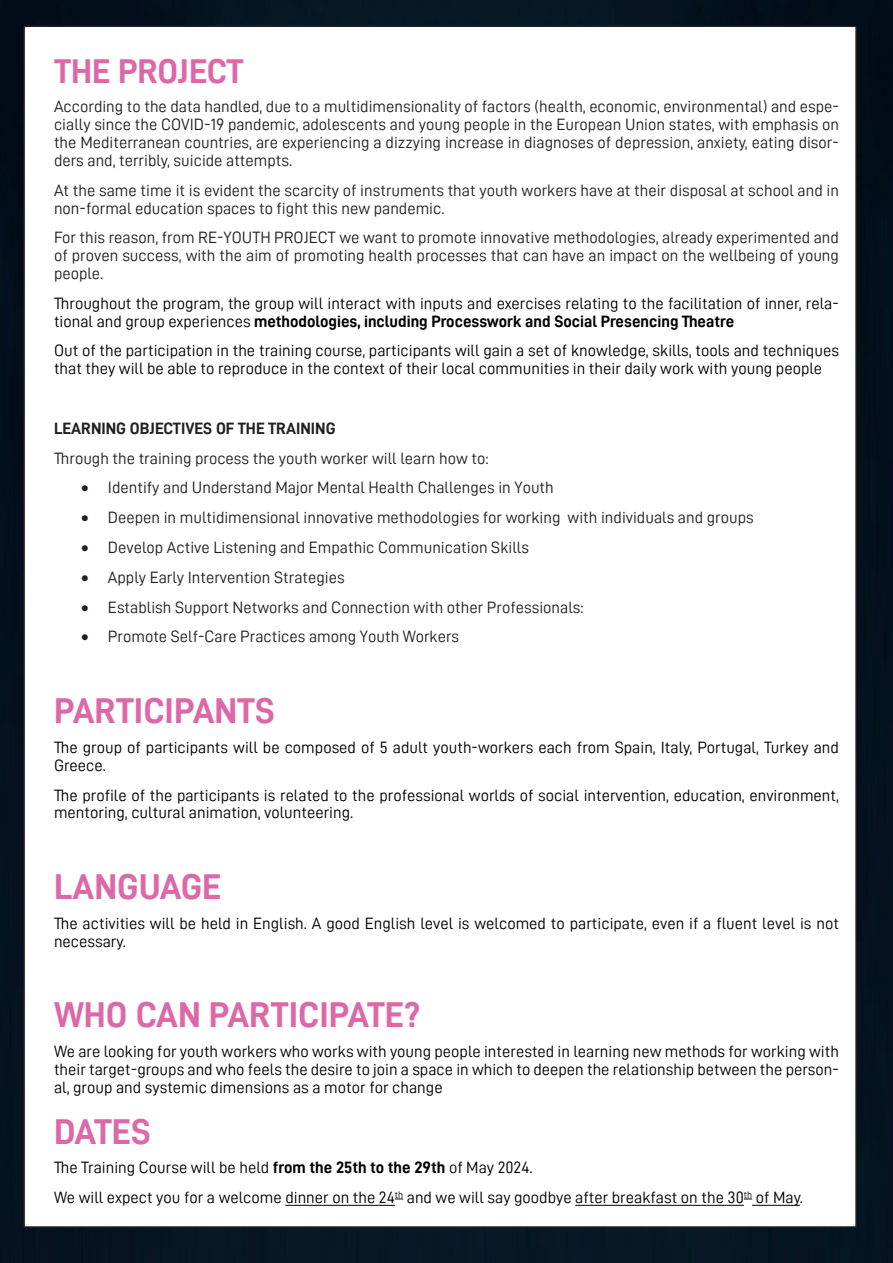
<style>
.page{position:relative;width:893px;height:1263px;background:#041320}
.page>*{position:absolute;margin:0;border:0;box-sizing:border-box;transform-origin:0 0}
.t1{font:36px "D DIN Bold";color:#dc68a8}
.t2{font:36px "D DIN Bold";color:#dd68a8}
.t3{font:34.5px "D DIN Bold";letter-spacing:-.01em;color:#dd68a8}
.t4{font:16.5px/17.9px "D DIN";color:#231f20;text-align:justify}
.t5{font:16.5px/17.9px "D DIN";color:#000001}
.t6{font:16.5px "D DIN Bold";color:#000001}
.t7{font:16.5px "D DIN Bold";color:#231f20}
.s1{font-family:"D DIN"}
.s2{font-family:"D DIN Bold"}
</style>
<div class="page">
<div style="left:24px;top:26px;width:832px;height:1201px;background:#fff"></div>
<hr style="left:285px;top:1205px;width:110px;height:1px;background:#000001">
<hr style="left:575px;top:1205px;width:169px;height:1px;background:#000001">
<hr style="left:752px;top:1205px;width:48px;height:1px;background:#000001">
<h2 class="t3" style="left:54px;top:52px;width:191px">THE PROJECT</h2>
<p class="t4" style="left:54px;top:98px;width:786px">According to the data handled, due to a multidimensionality of factors (health, economic, environmental) and espe&shy;cially since the COVID-19 pandemic, adolescents and young people in the European Union states, with emphasis on the Mediterranean countries, are experiencing a dizzying increase in diagnoses of depression, anxiety, eating disor&shy;ders and, terribly, suicide attempts.</p>
<p class="t4" style="left:54px;top:181px;width:787px">At the same time it is evident the scarcity of instruments that youth workers have at their disposal at school and in non-formal education spaces to fight this new pandemic.</p>
<p class="t4" style="left:54px;top:228px;width:786px">For this reason, from RE-YOUTH PROJECT we want to promote innovative methodologies, already experimented and of proven success, with the aim of promoting health processes that can have an impact on the wellbeing of young people.</p>
<p class="t5" style="left:54px;top:294px;width:786px">Throughout the program, the group will interact with inputs and exercises relating to the facilitation of inner, rela-</p>
<p class="t6" style="left:54px;top:312px;width:682px"><span class="s1">tional and group experiences</span> methodologies, including Processwork and Social Presencing Theatre</p>
<p class="t5" style="left:54px;top:341px;width:786px">Out of the participation in the training course, participants will gain a set of knowledge, skills, tools and techniques that they will be able to reproduce in the context of their local communities in their daily work with young people</p>
<p class="t7" style="left:54px;top:419px;width:283px">LEARNING OBJECTIVES OF THE TRAINING</p>
<p class="t4" style="left:54px;top:449px;width:436px">Through the training process the youth worker will learn how to:</p>
<p class="t4" style="left:81px;top:478px;width:474px">• Identify and Understand Major Mental Health Challenges in Youth</p>
<p class="t4" style="left:81px;top:508px;width:674px">• Deepen in multidimensional innovative methodologies for working with individuals and groups</p>
<p class="t4" style="left:81px;top:538px;width:449px">• Develop Active Listening and Empathic Communication Skills</p>
<p class="t4" style="left:81px;top:568px;width:265px">• Apply Early Intervention Strategies</p>
<p class="t4" style="left:81px;top:598px;width:504px">• Establish Support Networks and Connection with other Professionals:</p>
<p class="t4" style="left:81px;top:627px;width:380px">• Promote Self-Care Practices among Youth Workers</p>
<h1 class="t2" style="left:54px;top:691px;width:222px">PARTICIPANTS</h1>
<p class="t5" style="left:54px;top:738px;width:786px">The group of participants will be composed of 5 adult youth-workers each from Spain, Italy, Portugal, Turkey and<br>Greece.</p>
<p class="t5" style="left:54px;top:786px;width:786px">The profile of the participants is related to the professional worlds of social intervention, education, environment, mentoring, cultural animation, volunteering.</p>
<h1 class="t1" style="left:54px;top:867px;width:169px">LANGUAGE</h1>
<p class="t5" style="left:54px;top:914px;width:786px">The activities will be held in English. A good English level is welcomed to participate, even if a fluent level is not necessary.</p>
<h1 class="t1" style="left:54px;top:995px;width:368px">WHO CAN PARTICIPATE?</h1>
<p class="t5" style="left:54px;top:1042px;width:786px;text-align:justify">We are looking for youth workers who works with young people interested in learning new methods for working with their target-groups and who feels the desire to join a space in which to deepen the relationship between the person&shy;al, group and systemic dimensions as a motor for change</p>
<h1 class="t1" style="left:54px;top:1111px;width:98px">DATES</h1>
<p class="t5" style="left:54px;top:1152px;width:751px;line-height:29.8px">The Training Course will be held <span class="s2">from the 25th to the 29th</span> of May 2024.<br>We will expect you for a welcome dinner on the 24<sup>th</sup> and we will say goodbye after breakfast on the 30<sup>th</sup> of May.</p>
</div>
